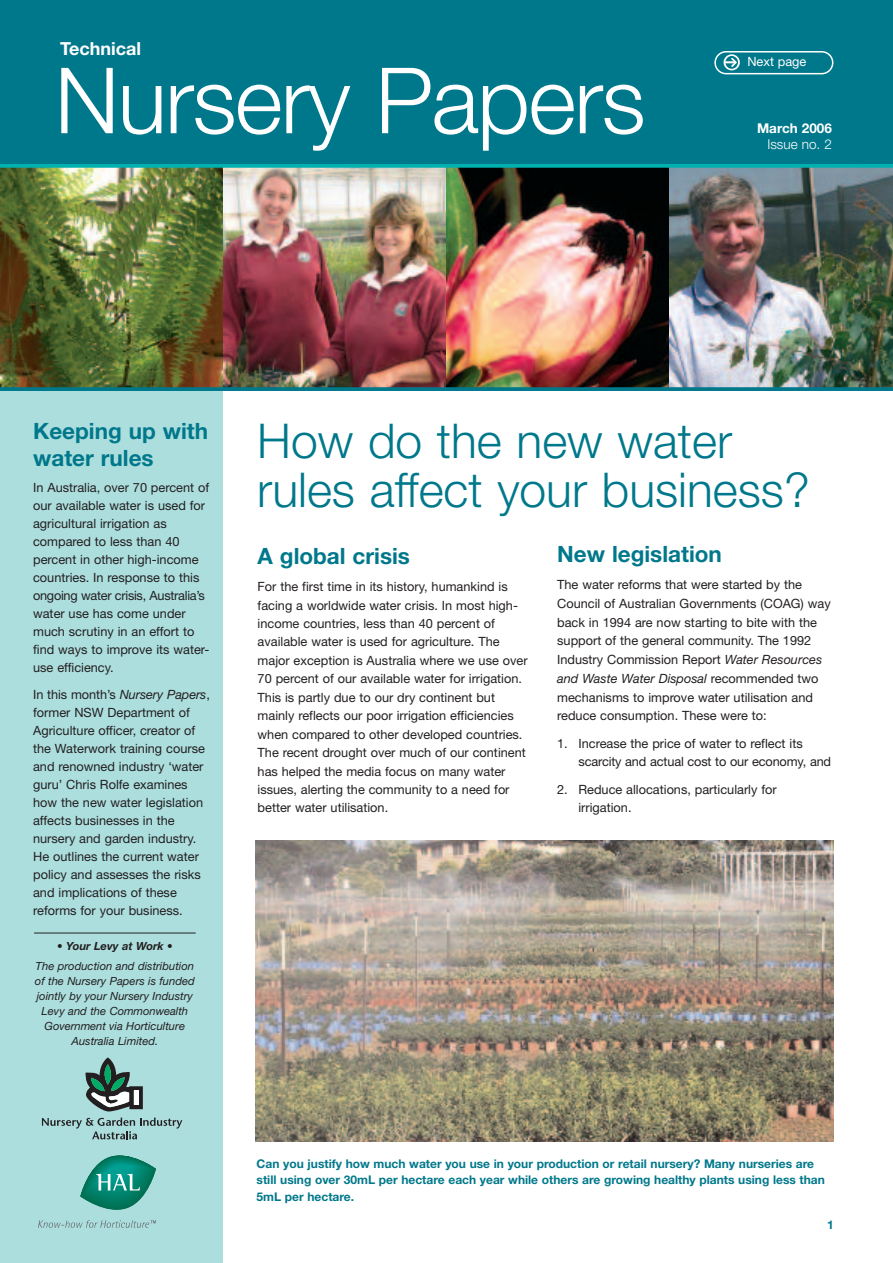
<style>
.page{position:relative;width:893px;height:1263px;background:#fff}
.page>*{position:absolute;margin:0;border:0;box-sizing:border-box;transform-origin:0 0}
.t1{font:300 91.5px "Helvetica Neue";letter-spacing:-.015em;color:#fff}
.t2{font:300 48px/49.5px "Helvetica Neue";color:#00788b}
.t3{font:700 22.5px/27px "Helvetica Neue";color:#00788b}
.t4{font:700 18px "Helvetica Neue";color:#fff}
.t5{font:700 13.5px "Helvetica Neue";color:#fff}
.t6{font:300 13.5px "Helvetica Neue";color:#fff}
.t7{font:12.75px/18px "Helvetica Neue";color:#231f20}
.t8{font:12.75px "Helvetica Neue";color:#fff}
.t9{font:700 12px/16.5px "Helvetica Neue";color:#00788b}
.t10{font:italic 11.25px/15px "Helvetica Neue";color:#231f20;text-align:center}
.t11{font:italic 700 11.25px "Helvetica Neue";color:#231f20}
.s1{font-style:italic}
</style>
<div class="page">
<div style="left:0;top:0;width:893px;height:164px;background:#00788b"></div>
<div style="left:0;top:390px;width:223px;height:873px;background:#addede"></div>
<img style="left:0;top:168px;width:223px;height:219px">
<img style="left:223px;top:168px;width:223px;height:219px">
<img style="left:446px;top:168px;width:224px;height:219px">
<img style="left:670px;top:168px;width:223px;height:219px">
<svg style="left:714px;top:51px;width:119px;height:23px"></svg>
<img style="left:256px;top:841px;width:577px;height:300px">
<svg style="left:42px;top:1117px;width:140px;height:22px"></svg>
<svg style="left:85px;top:1057px;width:58px;height:54px"></svg>
<svg style="left:38px;top:1155px;width:118px;height:73px"></svg>
<hr style="left:34px;top:933px;width:162px;height:1px;background:#231f20">
<svg style="left:0;top:164px;width:893px;height:4px;background:#08adac"></svg>
<svg style="left:0;top:387px;width:893px;height:4px;background:#067687"></svg>
<h3 class="t4" style="left:60px;top:42px;width:82px">Technical</h3>
<h1 class="t1" style="left:55px;top:68px;width:592px">Nursery Papers</h1>
<p class="t8" style="left:747px;top:57px;width:61px">Next page</p>
<p class="t5" style="left:757px;top:124px;width:76px">March 2006</p>
<p class="t6" style="left:767px;top:140px;width:66px">Issue no. 2</p>
<h3 class="t3" style="left:33px;top:419px;width:176px">Keeping up with water rules</h3>
<p class="t7" style="left:33px;top:480px;width:178px">In Australia, over 70 percent of our available water is used for agricultural irrigation as compared to less than 40 percent in other high-income countries. In response to this ongoing water crisis, Australia’s water use has come under much scrutiny in an effort to find ways to improve its water&shy;use efficiency.</p>
<p class="t7" style="left:33px;top:687px;width:178px">In this month’s <span class="s1">Nursery Papers</span>, former NSW Department of<br>Agriculture officer, creator of the Waterwork training course and renowned industry ‘water guru’ Chris Rolfe examines how the new water legislation affects businesses in the nursery and garden industry.<br>He outlines the current water policy and assesses the risks and implications of these reforms for your business.</p>
<p class="t11" style="left:57px;top:942px;width:117px">• Your Levy at Work •</p>
<p class="t10" style="left:35px;top:959px;width:161px">The production and distribution of the Nursery Papers is funded jointly by your Nursery Industry<br>Levy and the Commonwealth<br>Government via Horticulture<br>Australia Limited.</p>
<h2 class="t2" style="left:257px;top:421px;width:554px">How do the new water rules affect your business?</h2>
<h3 class="t3" style="left:258px;top:545px;width:154px">A global crisis</h3>
<p class="t7" style="left:258px;top:578px;width:271px;line-height:18.5px">For the first time in its history, humankind is facing a worldwide water crisis. In most high&shy;income countries, less than 40 percent of available water is used for agriculture. The major exception is Australia where we use over 70 percent of our available water for irrigation.<br>This is partly due to our dry continent but mainly reflects our poor irrigation efficiencies when compared to other developed countries.<br>The recent drought over much of our continent has helped the media focus on many water issues, alerting the community to a need for better water utilisation.</p>
<h3 class="t3" style="left:557px;top:542px;width:166px">New legislation</h3>
<p class="t7" style="left:557px;top:576px;width:275px;line-height:18.8px">The water reforms that were started by the Council of Australian Governments (COAG) way back in 1994 are now starting to bite with the support of the general community. The 1992<br>Industry Commission Report <span class="s1">Water Resources and Waste Water Disposal</span> recommended two mechanisms to improve water utilisation and reduce consumption. These were to:</p>
<p class="t7" style="left:578px;top:735px;width:254px;line-height:18.8px;text-indent:-21px">1. Increase the price of water to reflect its scarcity and actual cost to our economy, and</p>
<p class="t7" style="left:578px;top:781px;width:200px;line-height:18.8px;text-indent:-21px">2. Reduce allocations, particularly for irrigation.</p>
<p class="t9" style="left:257px;top:1156px;width:570px">Can you justify how much water you use in your production or retail nursery? Many nurseries are still using over 30mL per hectare each year while others are growing healthy plants using less than<br>5mL per hectare.</p>
<p class="t9" style="left:827px;top:1217px;width:8px">1</p>
</div>
